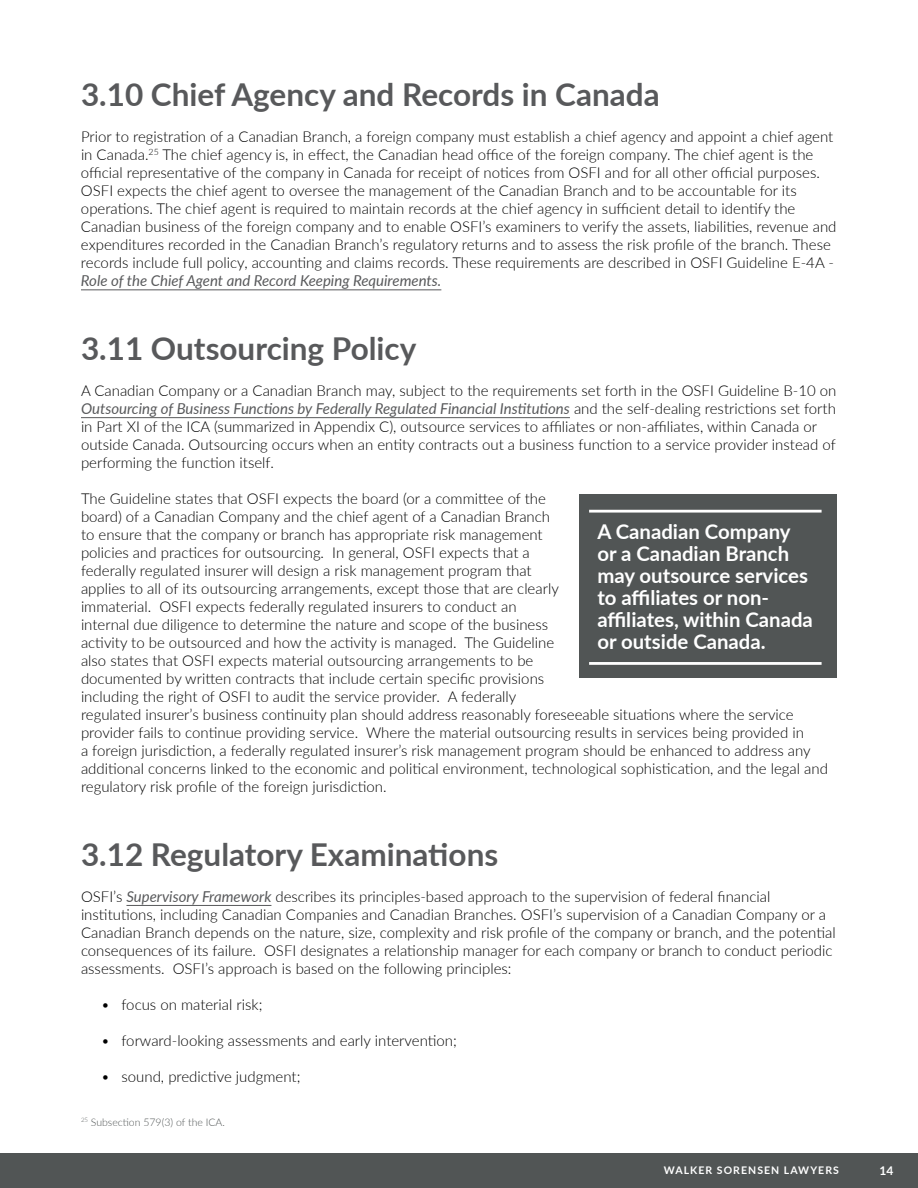
<style>
.page{position:relative;width:918px;height:1188px;background:#fff}
.page>*{position:absolute;margin:0;border:0;box-sizing:border-box;transform-origin:0 0}
.t1{font:700 31.5px "Lato";color:#58595b}
.t2{font:700 20.4px/21.9px "Lato";color:#fff}
.t3{font:300 15px/18px "Lato";color:#000}
.t4{font:italic 15px "Lato";color:#58595b}
.t5{font:700 12px "Lato";color:#fff}
.t6{font:300 10.5px "Lato";color:#515555}
.t7{font:700 10.5px "Lato";letter-spacing:.1em;color:#fff}
.s1{font-weight:400;font-style:italic;color:#58595b}
</style>
<div class="page">
<div style="left:0;top:1153px;width:918px;height:35px;background:#515555"></div>
<hr style="left:81px;top:290px;width:360px;height:1px;background:#58595b">
<hr style="left:81px;top:417px;width:489px;height:1px;background:#58595b">
<hr style="left:126px;top:905px;width:145px;height:1px;background:#58595b">
<div style="left:580px;top:495px;width:257px;height:183px;background:#515555"></div>
<hr style="left:589px;top:510px;width:233px;height:3px;background:#fff">
<hr style="left:589px;top:662px;width:233px;height:3px;background:#fff">
<h1 class="t1" style="left:81px;top:72px;width:580px">3.10 Chief Agency and Records in Canada</h1>
<p class="t3" style="left:81px;top:127px;width:757px">Prior to registration of a Canadian Branch, a foreign company must establish a chief agency and appoint a chief agent in Canada.<sup>25</sup> The chief agency is, in effect, the Canadian head office of the foreign company. The chief agent is the official representative of the company in Canada for receipt of notices from OSFI and for all other official purposes.<br>OSFI expects the chief agent to oversee the management of the Canadian Branch and to be accountable for its operations. The chief agent is required to maintain records at the chief agency in sufficient detail to identify the Canadian business of the foreign company and to enable OSFI’s examiners to verify the assets, liabilities, revenue and expenditures recorded in the Canadian Branch’s regulatory returns and to assess the risk profile of the branch. These records include full policy, accounting and claims records. These requirements are described in OSFI Guideline E-4A -</p>
<p class="t4" style="left:81px;top:270px;width:362px">Role of the Chief Agent and Record Keeping Requirements.</p>
<h1 class="t1" style="left:81px;top:326px;width:337px">3.11 Outsourcing Policy</h1>
<p class="t3" style="left:81px;top:381px;width:757px">A Canadian Company or a Canadian Branch may, subject to the requirements set forth in the OSFI Guideline B-10 on <span class="s1">Outsourcing of Business Functions by Federally Regulated Financial Institutions</span> and the self-dealing restrictions set forth in Part XI of the ICA (summarized in Appendix C), outsource services to affiliates or non-affiliates, within Canada or outside Canada. Outsourcing occurs when an entity contracts out a business function to a service provider instead of performing the function itself.</p>
<p class="t3" style="left:81px;top:489px;width:748px">The Guideline states that OSFI expects the board (or a committee of the<br>board) of a Canadian Company and the chief agent of a Canadian Branch<br>to ensure that the company or branch has appropriate risk management<br>policies and practices for outsourcing. In general, OSFI expects that a<br>federally regulated insurer will design a risk management program that<br>applies to all of its outsourcing arrangements, except those that are clearly<br>immaterial. OSFI expects federally regulated insurers to conduct an<br>internal due diligence to determine the nature and scope of the business<br>activity to be outsourced and how the activity is managed. The Guideline<br>also states that OSFI expects material outsourcing arrangements to be<br>documented by written contracts that include certain specific provisions<br>including the right of OSFI to audit the service provider. A federally<br>regulated insurer’s business continuity plan should address reasonably foreseeable situations where the service provider fails to continue providing service. Where the material outsourcing results in services being provided in<br>a foreign jurisdiction, a federally regulated insurer’s risk management program should be enhanced to address any additional concerns linked to the economic and political environment, technological sophistication, and the legal and regulatory risk profile of the foreign jurisdiction.</p>
<h2 class="t2" style="left:597px;top:520px;width:217px">A Canadian Company or a Canadian Branch may outsource services to affiliates or non&shy;affiliates, within Canada or outside Canada.</h2>
<h1 class="t1" style="left:81px;top:831px;width:419px">3.12 Regulatory Examinations</h1>
<p class="t3" style="left:81px;top:887px;width:756px">OSFI’s <span class="s1">Supervisory Framework</span> describes its principles-based approach to the supervision of federal financial institutions, including Canadian Companies and Canadian Branches. OSFI’s supervision of a Canadian Company or a Canadian Branch depends on the nature, size, complexity and risk profile of the company or branch, and the potential consequences of its failure. OSFI designates a relationship manager for each company or branch to conduct periodic assessments. OSFI’s approach is based on the following principles:</p>
<p class="t3" style="left:101px;top:995px;width:163px">• focus on material risk;</p>
<p class="t3" style="left:101px;top:1031px;width:357px">• forward-looking assessments and early intervention;</p>
<p class="t3" style="left:101px;top:1067px;width:201px">• sound, predictive judgment;</p>
<p class="t6" style="left:81px;top:1115px;width:145px"><sup>25</sup> Subsection 579(3) of the ICA.</p>
<p class="t7" style="left:664px;top:1163px;width:177px">WALKER SORENSEN LAWYERS</p>
<p class="t5" style="left:879px;top:1161px;width:15px">14</p>
</div>
